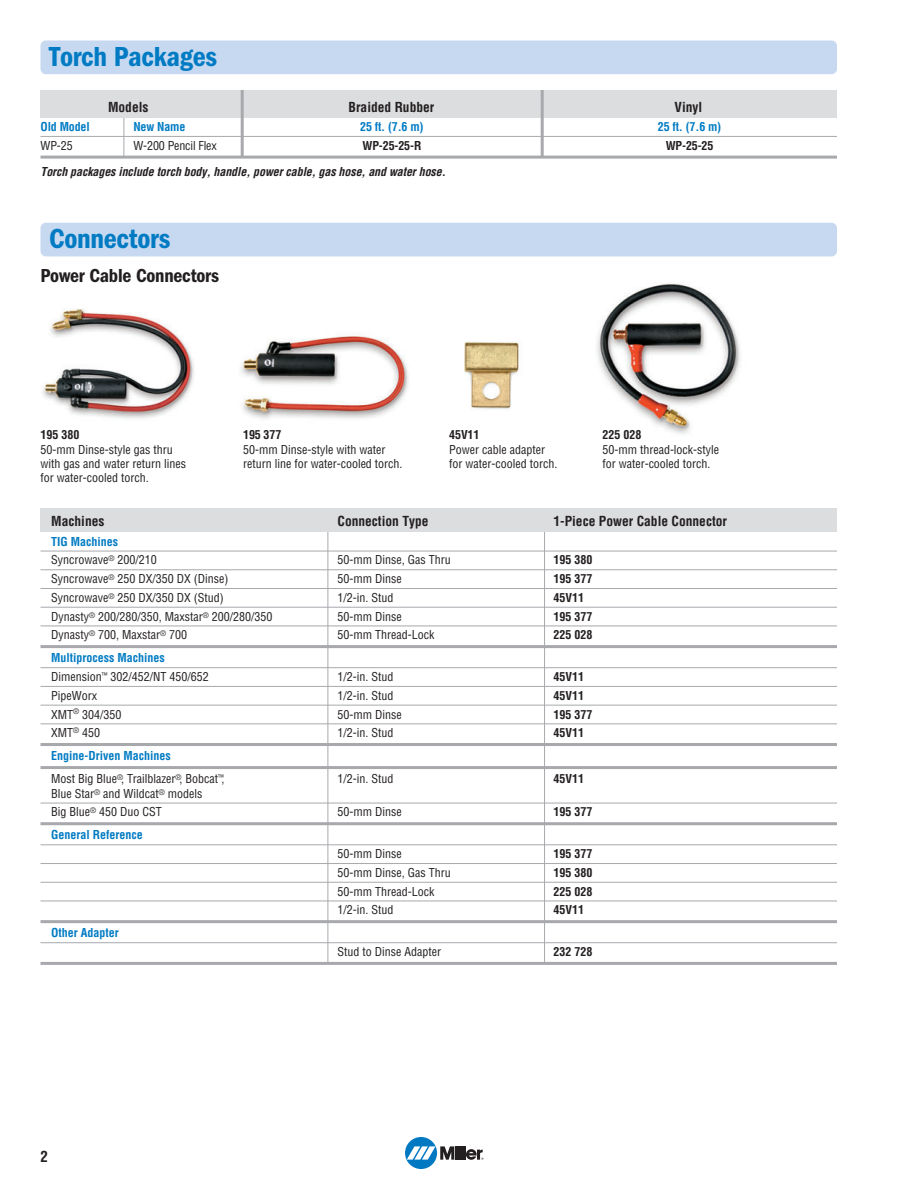
<style>
.page{position:relative;width:918px;height:1188px;background:#fff}
.page>*{position:absolute;margin:0;border:0;box-sizing:border-box;transform-origin:0 0}
.t1{font:28.5px "ITC Franklin Gothic Std Dm Cd";letter-spacing:-.01em;color:#007bc3}
.t2{font:19.5px "ITC Franklin Gothic Std Dm Cd";letter-spacing:-.01em;color:#231f20}
.t3{font:700 condensed 15px "Helvetica";color:#231f20}
.t4{font:700 condensed 13.5px "Helvetica";color:#231f20}
.t5{font:condensed 12px/14.4px "Helvetica";color:#231f20}
.t6{font:700 condensed 12px "Helvetica";color:#231f20}
.t7{font:italic 700 condensed 12px "Helvetica";color:#231f20}
.t8{font:700 condensed 12px "Helvetica";color:#007bc3}
.s1{font-weight:700;color:#007bc3}
</style>
<div class="page">
<div style="left:40px;top:40px;width:797px;height:34px;background:#c6d9f0;border-radius:5px"></div>
<div style="left:40px;top:223px;width:797px;height:33px;background:#c6d9f0;border-radius:5px"></div>
<hr style="left:124px;top:92px;width:1px;height:66px;background:#a8a9ad">
<div style="left:40px;top:90px;width:797px;height:28px;background:#dcdddf"></div>
<hr style="left:40px;top:136px;width:797px;height:1px;background:#a8a9ad">
<hr style="left:40px;top:156px;width:797px;height:3px;background:#a8a9ad">
<hr style="left:241px;top:90px;width:3px;height:68px;background:#a8a9ad">
<hr style="left:541px;top:90px;width:3px;height:68px;background:#a8a9ad">
<img style="left:42px;top:309px;width:152px;height:110px">
<img style="left:597px;top:283px;width:143px;height:151px">
<img style="left:241px;top:334px;width:168px;height:85px">
<img style="left:464px;top:341px;width:55px;height:69px">
<hr style="left:544px;top:525px;width:1px;height:438px;background:#a8a9ad">
<hr style="left:328px;top:523px;width:1px;height:440px;background:#a8a9ad">
<div style="left:40px;top:508px;width:797px;height:24px;background:#dcdddf"></div>
<hr style="left:40px;top:551px;width:797px;height:1px;background:#a8a9ad">
<hr style="left:40px;top:569px;width:797px;height:1px;background:#a8a9ad">
<hr style="left:40px;top:588px;width:797px;height:1px;background:#a8a9ad">
<hr style="left:40px;top:607px;width:797px;height:1px;background:#a8a9ad">
<hr style="left:40px;top:626px;width:797px;height:1px;background:#a8a9ad">
<hr style="left:40px;top:645px;width:797px;height:3px;background:#a8a9ad">
<hr style="left:40px;top:667px;width:797px;height:1px;background:#a8a9ad">
<hr style="left:40px;top:686px;width:797px;height:1px;background:#a8a9ad">
<hr style="left:40px;top:705px;width:797px;height:1px;background:#a8a9ad">
<hr style="left:40px;top:723px;width:797px;height:1px;background:#a8a9ad">
<hr style="left:40px;top:743px;width:797px;height:3px;background:#a8a9ad">
<hr style="left:40px;top:766px;width:797px;height:3px;background:#a8a9ad">
<hr style="left:40px;top:803px;width:797px;height:1px;background:#a8a9ad">
<hr style="left:40px;top:822px;width:797px;height:3px;background:#a8a9ad">
<hr style="left:40px;top:844px;width:797px;height:1px;background:#a8a9ad">
<hr style="left:40px;top:863px;width:797px;height:1px;background:#a8a9ad">
<hr style="left:40px;top:882px;width:797px;height:1px;background:#a8a9ad">
<hr style="left:40px;top:901px;width:797px;height:1px;background:#a8a9ad">
<hr style="left:40px;top:920px;width:797px;height:3px;background:#a8a9ad">
<hr style="left:40px;top:942px;width:797px;height:1px;background:#a8a9ad">
<hr style="left:40px;top:962px;width:797px;height:3px;background:#a8a9ad">
<div style="left:405px;top:1137px;width:32px;height:32px;background:#0079c2;border-radius:50%"></div>
<hr style="left:459px;top:1146px;width:3px;height:14px;background:#231f20">
<hr style="left:463px;top:1146px;width:3px;height:14px;background:#231f20">
<svg style="left:407px;top:1146px;width:51px;height:14px"></svg>
<svg style="left:466px;top:1149px;width:17px;height:11px"></svg>
<h1 class="t1" style="left:49px;top:47px;width:170px">Torch Packages</h1>
<p class="t4" style="left:108px;top:102px;width:42px">Models</p>
<p class="t4" style="left:349px;top:102px;width:87px">Braided Rubber</p>
<p class="t4" style="left:675px;top:102px;width:29px">Vinyl</p>
<p class="t8" style="left:40px;top:122px;width:51px">Old Model</p>
<p class="t8" style="left:133px;top:122px;width:54px">New Name</p>
<p class="t8" style="left:360px;top:122px;width:65px">25 ft. (7.6 m)</p>
<p class="t8" style="left:658px;top:122px;width:65px">25 ft. (7.6 m)</p>
<p class="t5" style="left:40px;top:139px;width:34px">WP-25</p>
<p class="t5" style="left:133px;top:139px;width:85px">W-200 Pencil Flex</p>
<p class="t6" style="left:363px;top:141px;width:60px">WP-25-25-R</p>
<p class="t6" style="left:666px;top:141px;width:49px">WP-25-25</p>
<p class="t7" style="left:40px;top:167px;width:409px">Torch packages include torch body,handle,powercable,gas hose,and waterhose.</p>
<h1 class="t1" style="left:49px;top:229px;width:123px">Connectors</h1>
<h2 class="t2" style="left:40px;top:269px;width:180px">Power Cable Connectors</h2>
<p class="t6" style="left:40px;top:430px;width:40px">195 380</p>
<p class="t5" style="left:40px;top:443px;width:147px">50-mm Dinse-style gas thru with gas and water return lines for water-cooled torch.</p>
<p class="t6" style="left:243px;top:430px;width:40px">195 377</p>
<p class="t5" style="left:243px;top:443px;width:161px">50-mm Dinse-style with water return line for water-cooled torch.</p>
<p class="t6" style="left:449px;top:430px;width:32px">45V11</p>
<p class="t5" style="left:449px;top:443px;width:110px">Power cable adapter for water-cooled torch.</p>
<p class="t6" style="left:602px;top:430px;width:40px">225 028</p>
<p class="t5" style="left:602px;top:443px;width:118px">50-mm thread-lock-style for water-cooled torch.</p>
<p class="t4" style="left:51px;top:516px;width:55px">Machines</p>
<p class="t4" style="left:337px;top:516px;width:93px">Connection Type</p>
<p class="t4" style="left:553px;top:516px;width:175px">1-Piece Power Cable Connector</p>
<p class="t5" style="left:51px;top:533px;width:107px;line-height:18.8px"><span class="s1">TIG Machines<br></span>Syncrowave<sup>®</sup> 200/210</p>
<p class="t5" style="left:337px;top:554px;width:115px">50-mm Dinse, Gas Thru</p>
<p class="t6" style="left:554px;top:555px;width:40px">195 380</p>
<p class="t5" style="left:51px;top:573px;width:179px">Syncrowave<sup>®</sup> 250 DX/350 DX (Dinse)</p>
<p class="t5" style="left:338px;top:573px;width:66px">50-mm Dinse</p>
<p class="t6" style="left:554px;top:574px;width:40px">195 377</p>
<p class="t5" style="left:51px;top:591px;width:174px">Syncrowave<sup>®</sup> 250 DX/350 DX (Stud)</p>
<p class="t5" style="left:338px;top:591px;width:57px">1/2-in. Stud</p>
<p class="t6" style="left:554px;top:593px;width:32px">45V11</p>
<p class="t5" style="left:51px;top:610px;width:223px">Dynasty<sup>®</sup> 200/280/350, Maxstar<sup>®</sup> 200/280/350</p>
<p class="t5" style="left:337px;top:610px;width:66px">50-mm Dinse</p>
<p class="t6" style="left:554px;top:612px;width:40px">195 377</p>
<p class="t5" style="left:51px;top:629px;width:137px">Dynasty<sup>®</sup> 700, Maxstar<sup>®</sup> 700</p>
<p class="t5" style="left:337px;top:629px;width:98px">50-mm Thread-Lock</p>
<p class="t6" style="left:554px;top:630px;width:40px">225 028</p>
<p class="t5" style="left:51px;top:650px;width:159px;line-height:18.8px"><span class="s1">Multiprocess Machines<br></span>Dimension<sup>™</sup> 302/452/NT 450/652</p>
<p class="t5" style="left:337px;top:671px;width:57px">1/2-in. Stud</p>
<p class="t6" style="left:553px;top:672px;width:32px">45V11</p>
<p class="t5" style="left:51px;top:689px;width:47px">PipeWorx</p>
<p class="t5" style="left:338px;top:689px;width:57px">1/2-in. Stud</p>
<p class="t6" style="left:554px;top:691px;width:32px">45V11</p>
<p class="t5" style="left:51px;top:708px;width:72px">XMT<sup>®</sup> 304/350</p>
<p class="t5" style="left:337px;top:708px;width:66px">50-mm Dinse</p>
<p class="t6" style="left:554px;top:710px;width:40px">195 377</p>
<p class="t5" style="left:51px;top:727px;width:50px">XMT<sup>®</sup> 450</p>
<p class="t5" style="left:337px;top:727px;width:57px">1/2-in. Stud</p>
<p class="t6" style="left:554px;top:728px;width:32px">45V11</p>
<p class="t5" style="left:51px;top:745px;width:175px;line-height:23.1px"><span class="s1">Engine-Driven Machines<br></span>Most Big Blue<sup>®</sup>, Trailblazer<sup>®</sup>, Bobcat<sup>™</sup>,</p>
<p class="t5" style="left:337px;top:773px;width:57px">1/2-in. Stud</p>
<p class="t6" style="left:553px;top:774px;width:32px">45V11</p>
<p class="t5" style="left:51px;top:785px;width:153px;line-height:18.8px">Blue Star<sup>®</sup> and Wildcat<sup>®</sup> models<br>Big Blue<sup>®</sup> 450 Duo CST</p>
<p class="t8" style="left:51px;top:830px;width:93px">General Reference</p>
<p class="t8" style="left:51px;top:928px;width:69px">Other Adapter</p>
<p class="t3" style="left:41px;top:1151px;width:9px">2</p>
<p class="t5" style="left:337px;top:806px;width:66px">50-mm Dinse</p>
<p class="t6" style="left:554px;top:807px;width:40px">195 377</p>
<p class="t5" style="left:338px;top:848px;width:66px">50-mm Dinse</p>
<p class="t6" style="left:554px;top:849px;width:40px">195 377</p>
<p class="t5" style="left:338px;top:866px;width:115px">50-mm Dinse, Gas Thru</p>
<p class="t6" style="left:554px;top:868px;width:40px">195 380</p>
<p class="t5" style="left:338px;top:885px;width:98px">50-mm Thread-Lock</p>
<p class="t6" style="left:554px;top:887px;width:40px">225 028</p>
<p class="t5" style="left:338px;top:904px;width:57px">1/2-in. Stud</p>
<p class="t6" style="left:554px;top:905px;width:32px">45V11</p>
<p class="t5" style="left:338px;top:946px;width:105px">Stud to Dinse Adapter</p>
<p class="t6" style="left:554px;top:947px;width:40px">232 728</p>
</div>
